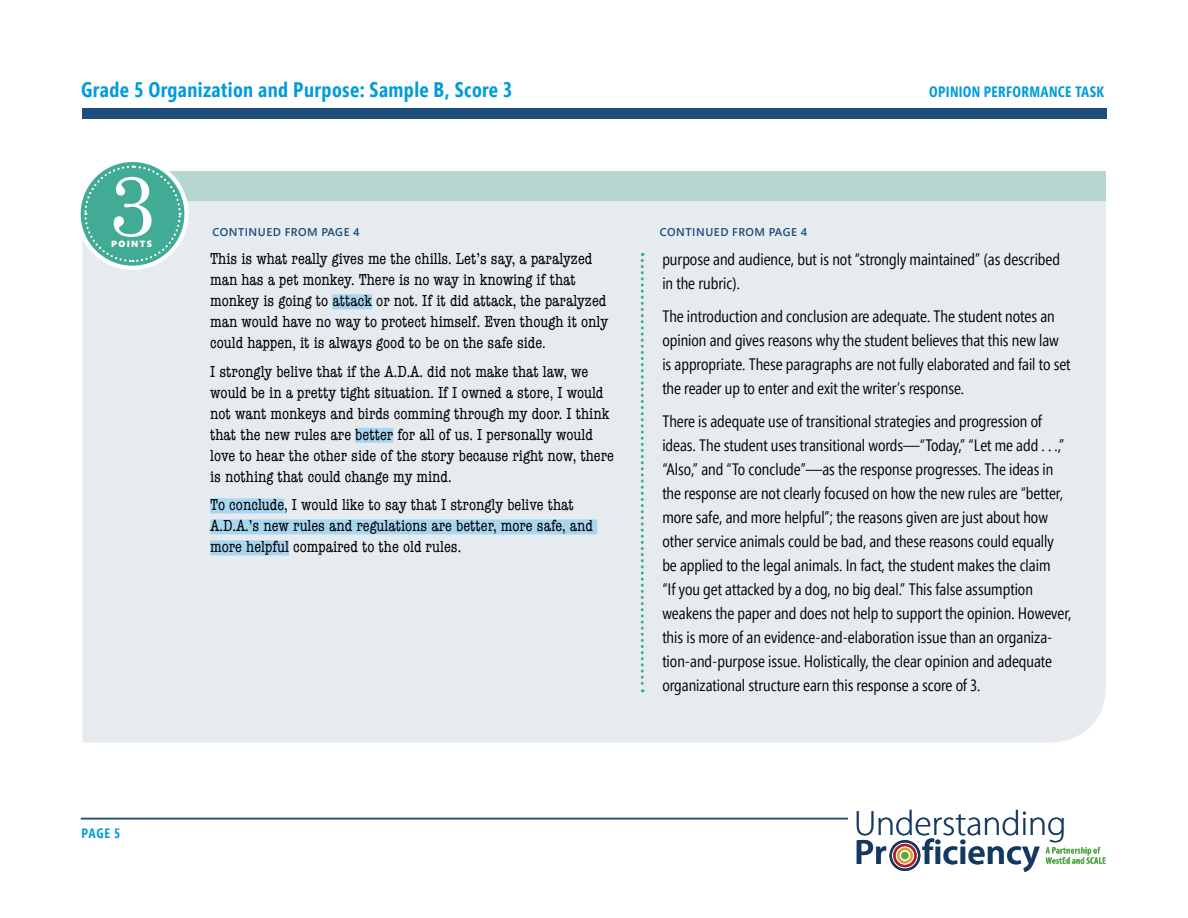
<style>
.page{position:relative;width:1188px;height:918px;background:#fff}
.page>*{position:absolute;margin:0;border:0;box-sizing:border-box;transform-origin:0 0}
.score_numeric{font:85.5px "Century Schoolbook";color:#fff}
.t1{font:300 35.4px "Myriad Pro";color:#143860}
.t2{font:600 35.4px "Myriad Pro";color:#143860}
.p2_info_header{font:700 21px "Segoe Pro Cond";letter-spacing:.02em;color:#009bdb}
.Rationale_Body{font:16.5px/24px "Segoe Pro Cond";color:#000}
.Student_Response_Bod{font:condensed 16.5px/21px "American Typewriter";color:#000}
.p2_info_header-2{font:700 15px "Segoe Pro Cond";letter-spacing:.02em;color:#009bdb}
.t3{font:700 13.5px "Segoe Pro Cond";color:#009bdb}
.continued_from_marke{font:600 11.25px "Segoe Pro";letter-spacing:.05em;color:#1e4c7b}
.score_points{font:900 9px "Segoe Pro";letter-spacing:.15em;color:#fff}
</style>
<div class="page">
<div style="left:82px;top:108px;width:1025px;height:10px;background:#1e4c7b"></div>
<hr style="left:81px;top:818px;width:767px;height:1px;background:#1e4c7b">
<svg style="left:1046px;top:847px;width:60px;height:17px"></svg>
<div style="left:890px;top:840px;width:30px;height:31px;border:2px solid #143860;border-radius:50%"></div>
<div style="left:893px;top:844px;width:24px;height:23px;border:2px solid #ad1f28;border-radius:50%"></div>
<div style="left:897px;top:848px;width:16px;height:15px;border:2px solid #e49f39;border-radius:50%"></div>
<div style="left:901px;top:852px;width:8px;height:7px;background:#53a947;border-radius:50%"></div>
<div style="left:82px;top:201px;width:1024px;height:542px;background:#e5ebef"></div>
<div style="left:141px;top:172px;width:965px;height:29px;background:#b5d6ce"></div>
<svg style="left:79px;top:160px;width:108px;height:108px"></svg>
<div style="left:77px;top:158px;width:112px;height:112px;border:4px solid #fff;border-radius:50%"></div>
<svg style="left:83px;top:164px;width:99px;height:99px"></svg>
<svg style="left:641px;top:253px;width:3px;height:439px"></svg>
<div style="left:332px;top:294px;width:40px;height:15px;background:#a8d6f0"></div>
<div style="left:355px;top:428px;width:38px;height:15px;background:#a8d6f0"></div>
<div style="left:210px;top:498px;width:74px;height:15px;background:#a8d6f0"></div>
<div style="left:210px;top:519px;width:387px;height:15px;background:#a8d6f0"></div>
<div style="left:210px;top:540px;width:79px;height:15px;background:#a8d6f0"></div>
<h2 class="p2_info_header" style="left:81px;top:76px;width:433px">Grade 5 Organization and Purpose: Sample B, Score 3</h2>
<h2 class="p2_info_header-2" style="left:929px;top:82px;width:176px">OPINION PERFORMANCE TASK</h2>
<h2 class="score_numeric" style="left:108px;top:152px;width:49px">3</h2>
<h2 class="score_points" style="left:111px;top:238px;width:42px">POINTS</h2>
<p class="t3" style="left:82px;top:825px;width:40px">PAGE 5</p>
<h2 class="continued_from_marke" style="left:212px;top:225px;width:149px">CONTINUED FROM PAGE 4</h2>
<p class="Student_Response_Bod" style="left:210px;top:248px;width:399px">This is what really gives me the chills. Let’s say, a paralyzed man has a pet monkey. There is no way in knowing if that monkey is going to attack or not. If it did attack, the paralyzed man would have no way to protect himself. Even though it only could happen, it is always good to be on the safe side.</p>
<p class="Student_Response_Bod" style="left:210px;top:360px;width:405px">I strongly belive that if the A.D.A. did not make that law, we would be in a pretty tight situation. If I owned a store, I would not want monkeys and birds comming through my door. I think that the new rules are better for all of us. I personally would love to hear the other side of the story because right now, there is nothing that could change my mind.</p>
<p class="Student_Response_Bod" style="left:210px;top:494px;width:384px">To conclude, I would like to say that I strongly belive that<br>A.D.A.’s new rules and regulations are better, more safe, and more helpful compaired to the old rules.</p>
<h2 class="continued_from_marke" style="left:660px;top:225px;width:149px">CONTINUED FROM PAGE 4</h2>
<p class="Rationale_Body" style="left:662px;top:248px;width:399px">purpose and audience, but is not “strongly maintained” (as described in the rubric).</p>
<p class="Rationale_Body" style="left:662px;top:304px;width:410px">The introduction and conclusion are adequate. The student notes an opinion and gives reasons why the student believes that this new law is appropriate. These paragraphs are not fully elaborated and fail to set the reader up to enter and exit the writer’s response.</p>
<p class="Rationale_Body" style="left:662px;top:409px;width:411px">There is adequate use of transitional strategies and progression of ideas. The student uses transitional words—“Today,” “Let me add . . .,” “Also,” and “To conclude”—as the response progresses. The ideas in the response are not clearly focused on how the new rules are “better, more safe, and more helpful”; the reasons given are just about how other service animals could be bad, and these reasons could equally be applied to the legal animals. In fact, the student makes the claim<br>“If you get attacked by a dog, no big deal.” This false assumption weakens the paper and does not help to support the opinion. However, this is more of an evidence-and-elaboration issue than an organiza&shy;tion-and-purpose issue. Holistically, the clear opinion and adequate organizational structure earn this response a score of 3.</p>
<h2 class="t1" style="left:854px;top:802px;width:214px">Understanding</h2>
<h2 class="t2" style="left:854px;top:830px;width:187px">Pr ficiency</h2>
</div>
